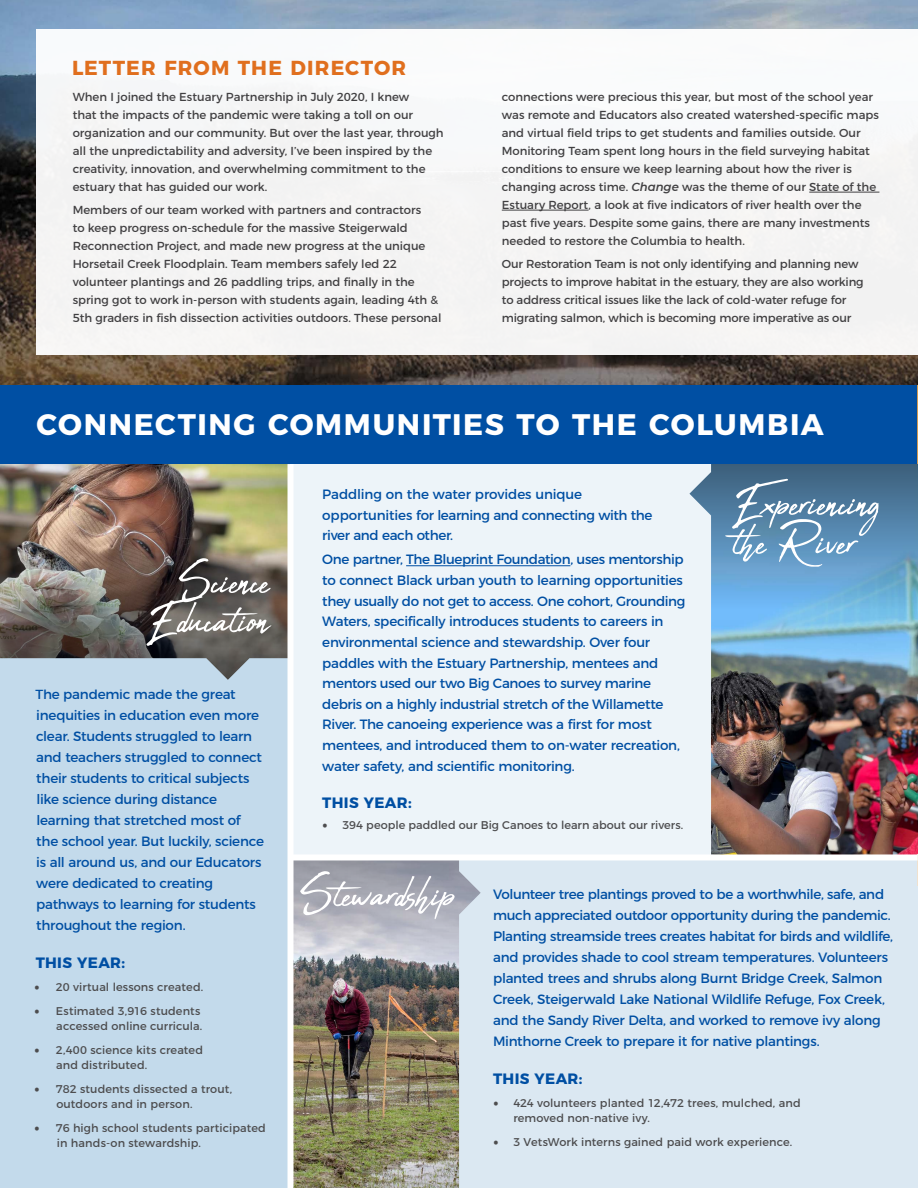
<style>
.page{position:relative;width:918px;height:1188px;background:#fff}
.page>*{position:absolute;margin:0;border:0;box-sizing:border-box;transform-origin:0 0}
.t1{font:57px "Abuget";color:#fff}
.t2{font:700 29.7px "Montserrat";letter-spacing:.055em;color:#fff}
.t3{font:700 20.25px "Montserrat";letter-spacing:.055em;color:#e06f1e}
.This_Year{font:700 15px "Montserrat";letter-spacing:.02em;color:#004fa3}
.t4{font:13.5px/21px "Montserrat";letter-spacing:-.02em;color:#004fa3}
.t5{font:11.7px/18px "Montserrat";letter-spacing:-.005em;color:#414042}
.Bullets{font:11.25px/15px "Montserrat";letter-spacing:.005em;color:#4d4d4f}
.s1{font-weight:600;font-style:italic}
.s2{font-size:20.25px}
</style>
<div class="page">
<img style="left:0;top:0;width:918px;height:386px">
<div style="left:284px;top:464px;width:466px;height:399px;background:#edf4f9"></div>
<div style="left:303px;top:858px;width:615px;height:330px;background:#dbe8f2"></div>
<div style="left:0;top:666px;width:289px;height:522px;background:#c3daeb"></div>
<img style="left:0;top:464px;width:288px;height:82px">
<img style="left:294px;top:966px;width:165px;height:222px">
<img style="left:711px;top:609px;width:207px;height:245px">
<img style="left:0;top:546px;width:288px;height:112px">
<svg style="left:711px;top:464px;width:207px;height:145px;background:#598db4"></svg>
<hr style="left:917px;top:728px;width:1px;height:150px;background:#000">
<svg style="left:294px;top:860px;width:165px;height:106px;background:#afb1bb"></svg>
<svg style="left:0;top:658px;width:288px;height:32px"></svg>
<div style="left:36px;top:29px;width:882px;height:326px;background:#f5f5f4"></div>
<hr style="left:809px;top:192px;width:70px;height:1px;background:#414042">
<hr style="left:502px;top:210px;width:87px;height:1px;background:#414042">
<div style="left:288px;top:464px;width:6px;height:724px;background:#fff"></div>
<svg style="left:459px;top:860px;width:31px;height:291px"></svg>
<svg style="left:689px;top:472px;width:22px;height:44px"></svg>
<hr style="left:917px;top:854px;width:1px;height:32px;background:#f0e1ce">
<hr style="left:406px;top:565px;width:164px;height:1px;background:#004fa3">
<div style="left:292px;top:854px;width:626px;height:6px;background:#fff"></div>
<div style="left:0;top:386px;width:918px;height:78px;background:#004fa3"></div>
<hr style="left:917px;top:386px;width:1px;height:78px;background:#d09951">
<p class="t3" style="left:72px;top:51px;width:336px">LETTER FROM THE DIRECTOR</p>
<p class="t5" style="left:73px;top:87px;width:373px">When I joined the Estuary Partnership in July 2020, I knew<br>that the impacts of the pandemic were taking a toll on our organization and our community. But over the last year, through all the unpredictability and adversity, I’ve been inspired by the creativity, innovation, and overwhelming commitment to the estuary that has guided our work.</p>
<p class="t5" style="left:73px;top:200px;width:370px">Members of our team worked with partners and contractors<br>to keep progress on-schedule for the massive Steigerwald Reconnection Project, and made new progress at the unique Horsetail Creek Floodplain. Team members safely led 22 volunteer plantings and 26 paddling trips, and finally in the spring got to work in-person with students again, leading 4th &amp; 5th graders in fish dissection activities outdoors. These personal</p>
<p class="t5" style="left:502px;top:87px;width:379px">connections were precious this year, but most of the school year was remote and Educators also created watershed-specific maps and virtual field trips to get students and families outside. Our Monitoring Team spent long hours in the field surveying habitat conditions to ensure we keep learning about how the river is changing across time. <span class="s1">Change</span> was the theme of our State of the Estuary Report, a look at five indicators of river health over the past five years. Despite some gains, there are many investments needed to restore the Columbia to health.</p>
<p class="t5" style="left:502px;top:254px;width:363px">Our Restoration Team is not only identifying and planning new projects to improve habitat in the estuary, they are also working to address critical issues like the lack of cold-water refuge for migrating salmon, which is becoming more imperative as our</p>
<p class="t2" style="left:36px;top:400px;width:789px">CONNECTING COMMUNITIES TO THE COLUMBIA</p>
<p class="t1" style="left:179px;top:549px;width:93px">Science</p>
<p class="t1" style="left:147px;top:588px;width:124px">Education</p>
<p class="t4" style="left:35px;top:683px;width:230px">The pandemic made the great inequities in education even more clear. Students struggled to learn and teachers struggled to connect their students to critical subjects like science during distance learning that stretched most of the school year. But luckily, science is all around us, and our Educators were dedicated to creating pathways to learning for students throughout the region.</p>
<p class="This_Year" style="left:36px;top:950px;width:91px">THIS YEAR:</p>
<p class="Bullets" style="left:34px;top:979px;width:171px"><span class="s2">•</span> 20 virtual lessons created.</p>
<p class="Bullets" style="left:34px;top:1003px;width:170px;text-align:right"><span class="s2">•</span> Estimated 3,916 students accessed online curricula.</p>
<p class="Bullets" style="left:56px;top:1042px;width:148px;text-indent:-22px"><span class="s2">•</span> 2,400 science kits created and distributed.</p>
<p class="Bullets" style="left:56px;top:1081px;width:177px;text-indent:-22px"><span class="s2">•</span> 782 students dissected a trout, outdoors and in person.</p>
<p class="Bullets" style="left:57px;top:1120px;width:210px;text-indent:-23px"><span class="s2">•</span> 76 high school students participated in hands-on stewardship.</p>
<p class="t4" style="left:322px;top:483px;width:332px">Paddling on the water provides unique opportunities for learning and connecting with the river and each other.</p>
<p class="t4" style="left:322px;top:548px;width:365px">One partner, The Blueprint Foundation, uses mentorship to connect Black urban youth to learning opportunities they usually do not get to access. One cohort, Grounding Waters, specifically introduces students to careers in environmental science and stewardship. Over four paddles with the Estuary Partnership, mentees and mentors used our two Big Canoes to survey marine debris on a highly industrial stretch of the Willamette River. The canoeing experience was a first for most mentees, and introduced them to on-water recreation, water safety, and scientific monitoring.</p>
<p class="This_Year" style="left:322px;top:790px;width:91px">THIS YEAR:</p>
<p class="Bullets" style="left:322px;top:817px;width:363px"><span class="s2">•</span> 394 people paddled our Big Canoes to learn about our rivers.</p>
<p class="t1" style="left:733px;top:471px;width:149px">Experiencing</p>
<p class="t1" style="left:733px;top:510px;width:125px">the River</p>
<p class="t1" style="left:300px;top:862px;width:157px">Stewardship</p>
<p class="t4" style="left:493px;top:883px;width:401px">Volunteer tree plantings proved to be a worthwhile, safe, and much appreciated outdoor opportunity during the pandemic.<br>Planting streamside trees creates habitat for birds and wildlife, and provides shade to cool stream temperatures. Volunteers planted trees and shrubs along Burnt Bridge Creek, Salmon Creek, Steigerwald Lake National Wildlife Refuge, Fox Creek, and the Sandy River Delta, and worked to remove ivy along Minthorne Creek to prepare it for native plantings.</p>
<p class="This_Year" style="left:493px;top:1066px;width:91px">THIS YEAR:</p>
<p class="Bullets" style="left:513px;top:1095px;width:289px;text-indent:-20px"><span class="s2">•</span> 424 volunteers planted 12,472 trees, mulched, and removed non-native ivy.</p>
<p class="Bullets" style="left:493px;top:1134px;width:301px"><span class="s2">•</span> 3 VetsWork interns gained paid work experience.</p>
</div>
